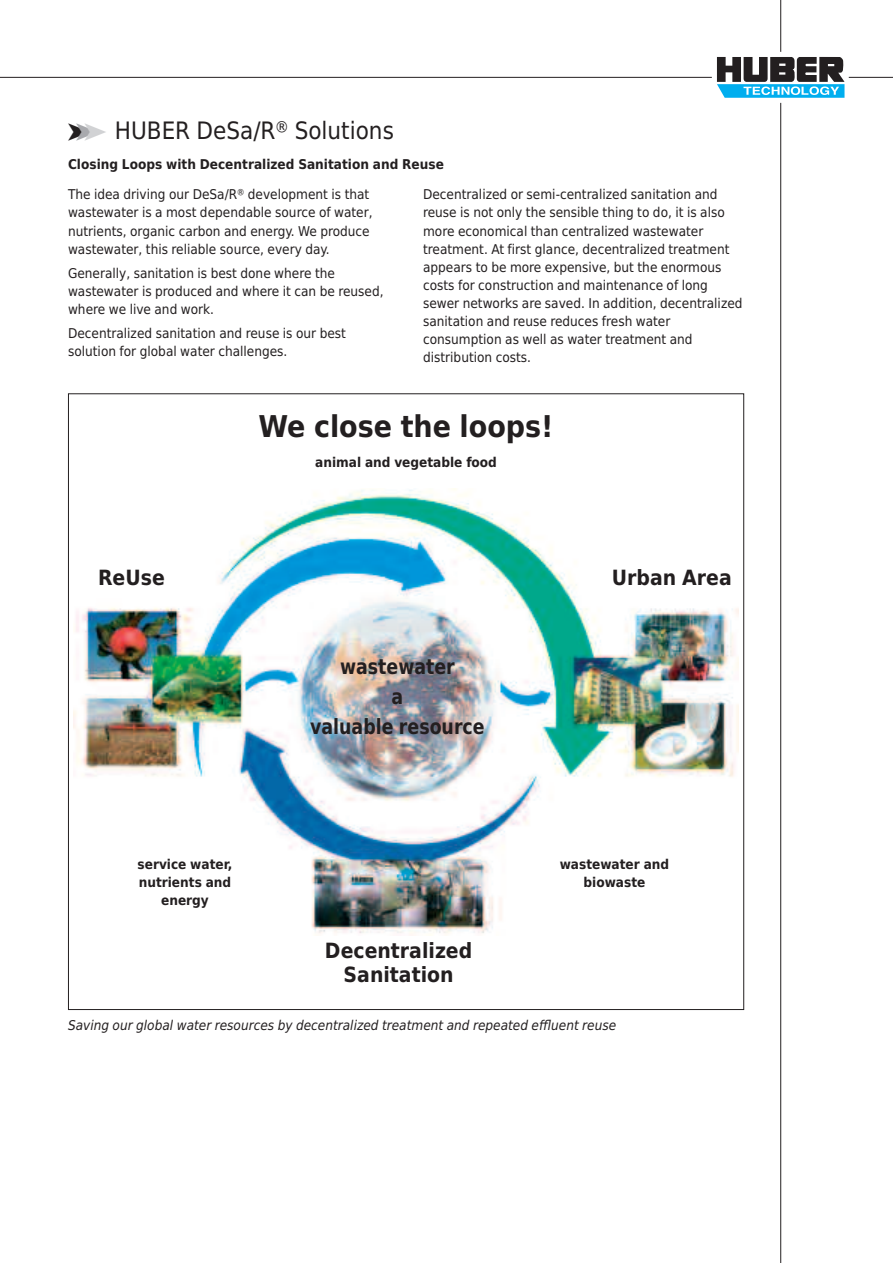
<style>
.page{position:relative;width:893px;height:1263px;background:#fff}
.page>*{position:absolute;margin:0;border:0;box-sizing:border-box;transform-origin:0 0}
.t1{font:700 30px "Huber Tec";color:#231f20}
.t2{font:24px "Huber Tec";color:#231f20}
.t3{font:700 21px/24px "Huber Tec";color:#231f20;text-align:center}
.t4{font:700 21px/30px "Huber Tec";color:#231f20;text-align:center;scale:.92 1}
.t5{font:13.5px/18px "Huber Tec";color:#231f20}
.t6{font:700 13.5px/18px "Huber Tec";color:#231f20;text-align:center}
.t7{font:italic 13.5px "Huber Tec";color:#231f20}
.s1{color:#a8a9ad}
.s2{color:#d1d2d4}
.s3{font-style:italic}
</style>
<div class="page">
<svg style="left:717px;top:57px;width:127px;height:41px"></svg>
<hr style="left:780px;top:0;width:1px;height:52px;background:#231f20">
<hr style="left:849px;top:77px;width:44px;height:1px;background:#231f20">
<hr style="left:0;top:77px;width:712px;height:1px;background:#231f20">
<hr style="left:780px;top:103px;width:1px;height:1160px;background:#231f20">
<img style="left:73px;top:488px;width:666px;height:447px">
<h2 class="t2" style="left:68px;top:117px;width:327px">➤<span class="s1">➤</span><span class="s2">➤</span> HUBER DeSa/R® Solutions</h2>
<p class="t6" style="left:68px;top:155px;width:377px">Closing Loops with Decentralized Sanitation and Reuse</p>
<p class="t5" style="left:68px;top:186px;width:306px">The idea driving our DeSa/R<span class="s3">®</span> development is that wastewater is a most dependable source of water, nutrients, organic carbon and energy. We produce wastewater, this reliable source, every day.</p>
<p class="t5" style="left:68px;top:264px;width:317px">Generally, sanitation is best done where the wastewater is produced and where it can be reused, where we live and work.</p>
<p class="t5" style="left:68px;top:325px;width:279px">Decentralized sanitation and reuse is our best solution for global water challenges.</p>
<p class="t5" style="left:423px;top:186px;width:321px">Decentralized or semi-centralized sanitation and reuse is not only the sensible thing to do, it is also more economical than centralized wastewater treatment. At first glance, decentralized treatment appears to be more expensive, but the enormous costs for construction and maintenance of long sewer networks are saved. In addition, decentralized sanitation and reuse reduces fresh water consumption as well as water treatment and distribution costs.</p>
<h3 class="t3" style="left:98px;top:566px;width:68px">ReUse</h3>
<h1 class="t1" style="left:259px;top:409px;width:296px">We close the loops!</h1>
<p class="t6" style="left:315px;top:454px;width:183px">animal and vegetable food</p>
<h3 class="t4" style="left:310px;top:652px;width:191px">wastewater<br>a<br>valuable resource</h3>
<h3 class="t3" style="left:612px;top:566px;width:121px">Urban Area</h3>
<p class="t6" style="left:138px;top:855px;width:96px">service water, nutrients and energy</p>
<h3 class="t3" style="left:325px;top:938px;width:149px">Decentralized<br>Sanitation</h3>
<p class="t6" style="left:560px;top:855px;width:111px">wastewater and biowaste</p>
<p class="t7" style="left:68px;top:1017px;width:550px">Saving our global water resources by decentralized treatment and repeated effluent reuse</p>
</div>
